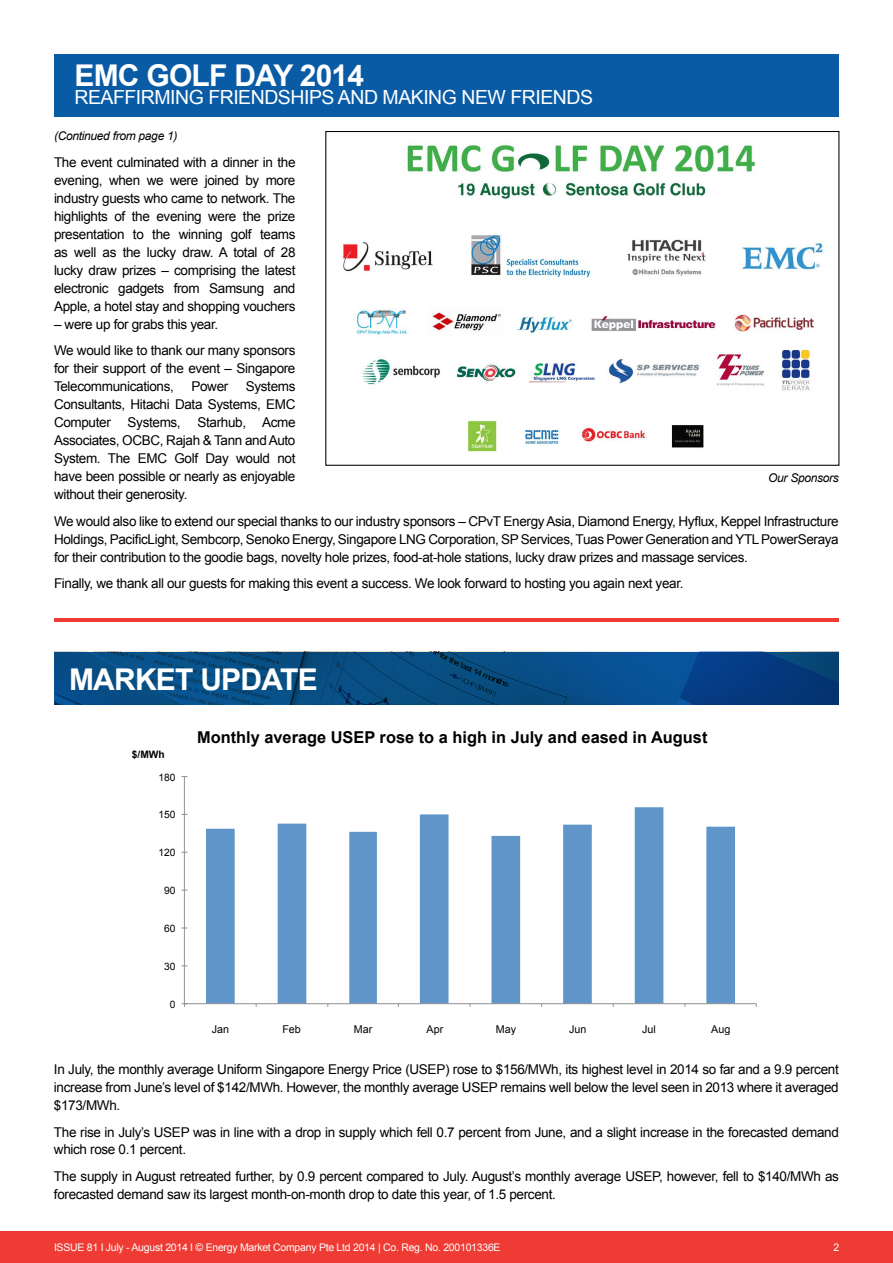
<style>
.page{position:relative;width:893px;height:1263px;background:#fff}
.page>*{position:absolute;margin:0;border:0;box-sizing:border-box;transform-origin:0 0}
.t1{font:700 30px "Arial";letter-spacing:-.025em;color:#fff}
.t2{font:19.5px "Arial";letter-spacing:-.025em;color:#fff}
.t3{font:700 16.35px "Arial";color:#000}
.t4{font:13.5px/18px "Arial";letter-spacing:-.025em;color:#000;text-align:justify}
.t5{font:italic 12px "Arial";letter-spacing:-.025em;color:#000}
.t6{font:10.8px "Arial";color:#000}
.t7{font:10.5px "Arial";letter-spacing:-.025em;color:#fff}
.t8{font:10.2px "Arial";color:#000}
.t9{font:700 10.2px "Arial";color:#000}
</style>
<div class="page">
<div style="left:0;top:1232px;width:893px;height:31px;background:#ee3b33"></div>
<svg style="left:54px;top:652px;width:785px;height:52px;background:#074983"></svg>
<hr style="left:54px;top:619px;width:785px;height:3px;background:#ee3b33">
<svg style="left:206px;top:807px;width:529px;height:196px"></svg>
<hr style="left:184px;top:776px;width:1px;height:228px;background:#929292">
<hr style="left:184px;top:1003px;width:572px;height:1px;background:#929292">
<div style="left:54px;top:54px;width:785px;height:63px;background:#095ba5"></div>
<img style="left:341px;top:142px;width:484px;height:311px">
<h1 class="t1" style="left:74px;top:56px;width:291px">EMC GOLF DAY 2014</h1>
<h2 class="t2" style="left:74px;top:85px;width:520px">REAFFIRMING FRIENDSHIPS AND MAKING NEW FRIENDS</h2>
<p class="t5" style="left:54px;top:128px;width:125px">(Continued from page 1)</p>
<p class="t4" style="left:54px;top:153px;width:243px">The event culminated with a dinner in the evening, when we were joined by more industry guests who came to network. The highlights of the evening were the prize presentation to the winning golf teams as well as the lucky draw. A total of 28 lucky draw prizes – comprising the latest electronic gadgets from Samsung and Apple, a hotel stay and shopping vouchers</p>
<p class="t4" style="left:54px;top:311px;width:243px;line-height:26.5px">– were up for grabs this year.<br>We would like to thank our many sponsors</p>
<p class="t4" style="left:54px;top:360px;width:243px">for their support of the event – Singapore<br>Telecommunications,</p>
<p class="t4" style="left:54px;top:378px;width:243px;text-indent:192px">Systems Consultants, Hitachi Data Systems, EMC Computer Systems, Starhub, Acme Associates, OCBC, Rajah &amp; Tann and Auto System. The EMC Golf Day would not have been possible or nearly as enjoyable without their generosity.</p>
<p class="t4" style="left:54px;top:512px;width:786px">We would also like to extend our special thanks to our industry sponsors – CPvT Energy Asia, Diamond Energy, Hyflux, Keppel Infrastructure Holdings, PacificLight, Sembcorp, Senoko Energy, Singapore LNG Corporation, SP Services, Tuas Power Generation and YTL PowerSeraya for their contribution to the goodie bags, novelty hole prizes, food-at-hole stations, lucky draw prizes and massage services.</p>
<p class="t4" style="left:54px;top:575px;width:631px">Finally, we thank all our guests for making this event a success. We look forward to hosting you again next year.</p>
<p class="t4" style="left:191px;top:378px;width:38px">Power</p>
<p class="t5" style="left:768px;top:470px;width:72px">Our Sponsors</p>
<h1 class="t1" style="left:69px;top:659px;width:250px">MARKET UPDATE</h1>
<p class="t9" style="left:132px;top:748px;width:34px">$/MWh</p>
<p class="t8" style="left:159px;top:770px;width:19px">180</p>
<p class="t8" style="left:159px;top:808px;width:19px">150</p>
<p class="t8" style="left:159px;top:846px;width:19px">120</p>
<p class="t8" style="left:164px;top:884px;width:13px">90</p>
<p class="t8" style="left:164px;top:922px;width:13px">60</p>
<p class="t8" style="left:164px;top:960px;width:13px">30</p>
<p class="t8" style="left:170px;top:997px;width:7px">0</p>
<p class="t3" style="left:197px;top:727px;width:512px">Monthly average USEP rose to a high in July and eased in August</p>
<p class="t6" style="left:212px;top:1022px;width:19px">Jan</p>
<p class="t6" style="left:282px;top:1022px;width:20px">Feb</p>
<p class="t6" style="left:354px;top:1022px;width:20px">Mar</p>
<p class="t6" style="left:427px;top:1022px;width:18px">Apr</p>
<p class="t6" style="left:496px;top:1022px;width:22px">May</p>
<p class="t6" style="left:569px;top:1022px;width:19px">Jun</p>
<p class="t6" style="left:642px;top:1022px;width:15px">Jul</p>
<p class="t6" style="left:711px;top:1022px;width:21px">Aug</p>
<p class="t4" style="left:54px;top:1060px;width:786px">In July, the monthly average Uniform Singapore Energy Price (USEP) rose to $156/MWh, its highest level in 2014 so far and a 9.9 percent increase from June’s level of $142/MWh. However, the monthly average USEP remains well below the level seen in 2013 where it averaged $173/MWh.</p>
<p class="t4" style="left:54px;top:1123px;width:786px">The rise in July’s USEP was in line with a drop in supply which fell 0.7 percent from June, and a slight increase in the forecasted demand which rose 0.1 percent.</p>
<p class="t4" style="left:54px;top:1167px;width:786px">The supply in August retreated further, by 0.9 percent compared to July. August’s monthly average USEP, however, fell to $140/MWh as forecasted demand saw its largest month-on-month drop to date this year, of 1.5 percent.</p>
<p class="t7" style="left:54px;top:1241px;width:448px">ISSUE 81 I July - August 2014 I © Energy Market Company Pte Ltd 2014 | Co. Reg. No. 200101336E</p>
<p class="t7" style="left:834px;top:1241px;width:7px">2</p>
</div>
